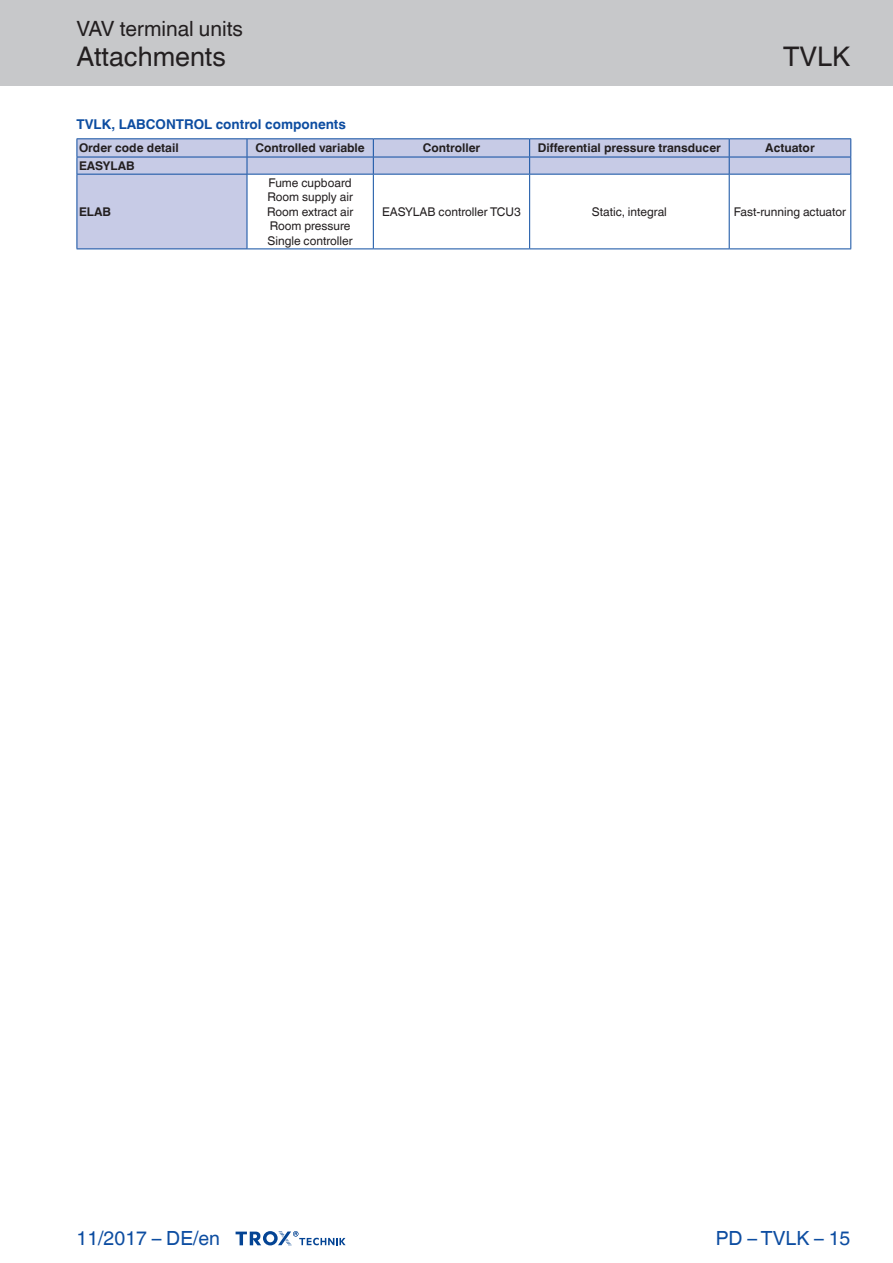
<style>
.page{position:relative;width:893px;height:1263px;background:#fff}
.page>*{position:absolute;margin:0;border:0;box-sizing:border-box;transform-origin:0 0}
.Navigation_2{font:27px "TROX Helvetica";color:#231f20}
.Navigation_3{font:27px "TROX Helvetica";color:#231f20}
.Navigation_1{font:21px "TROX Helvetica";color:#231f20}
.country{font:19.5px "TROX Helvetica";color:#0d4da1}
.pagina_li-re{font:19.5px "TROX Helvetica";color:#0d4da1}
.table_title{font:700 13.5px "TROX Helvetica";color:#0d4da1}
.table_head_h-centr_v{font:12px/14.4px "TROX Helvetica";color:#231f20}
.table_head_h-centr_v-2{font:700 12px "TROX Helvetica";color:#231f20}
.table_copy_h-cent_v{font:700 12px "TROX Helvetica";color:#231f20}
</style>
<div class="page">
<div style="left:0;top:0;width:893px;height:85px;background:#c7c8ca"></div>
<svg style="left:236px;top:1231px;width:110px;height:15px"></svg>
<svg style="left:78px;top:139px;width:772px;height:109px"></svg>
<svg style="left:373px;top:139px;width:1px;height:35px"></svg>
<svg style="left:529px;top:139px;width:1px;height:35px"></svg>
<svg style="left:729px;top:139px;width:1px;height:35px"></svg>
<hr style="left:247px;top:175px;width:1px;height:73px;background:#0d4da1">
<hr style="left:373px;top:175px;width:1px;height:73px;background:#0d4da1">
<hr style="left:529px;top:175px;width:1px;height:73px;background:#0d4da1">
<hr style="left:729px;top:175px;width:1px;height:73px;background:#0d4da1">
<svg style="left:247px;top:139px;width:1px;height:35px"></svg>
<hr style="left:247px;top:138px;width:126px;height:1px;background:#0d4da1">
<hr style="left:247px;top:157px;width:126px;height:1px;background:#0d4da1">
<hr style="left:373px;top:138px;width:157px;height:1px;background:#0d4da1">
<hr style="left:373px;top:157px;width:157px;height:1px;background:#0d4da1">
<hr style="left:530px;top:138px;width:199px;height:1px;background:#0d4da1">
<hr style="left:530px;top:157px;width:199px;height:1px;background:#0d4da1">
<hr style="left:729px;top:138px;width:122px;height:1px;background:#0d4da1">
<hr style="left:729px;top:157px;width:122px;height:1px;background:#0d4da1">
<svg style="left:850px;top:139px;width:1px;height:35px"></svg>
<hr style="left:77px;top:174px;width:170px;height:1px;background:#0d4da1">
<hr style="left:77px;top:174px;width:1px;height:74px;background:#0d4da1">
<hr style="left:77px;top:248px;width:170px;height:1px;background:#0d4da1">
<hr style="left:247px;top:174px;width:126px;height:1px;background:#0d4da1">
<hr style="left:247px;top:248px;width:126px;height:1px;background:#0d4da1">
<hr style="left:373px;top:174px;width:157px;height:1px;background:#0d4da1">
<hr style="left:373px;top:248px;width:157px;height:1px;background:#0d4da1">
<hr style="left:530px;top:174px;width:199px;height:1px;background:#0d4da1">
<hr style="left:530px;top:248px;width:199px;height:1px;background:#0d4da1">
<hr style="left:729px;top:174px;width:121px;height:1px;background:#0d4da1">
<hr style="left:729px;top:248px;width:122px;height:1px;background:#0d4da1">
<hr style="left:850px;top:174px;width:1px;height:74px;background:#0d4da1">
<hr style="left:77px;top:138px;width:170px;height:1px;background:#0d4da1">
<svg style="left:77px;top:138px;width:8px;height:36px"></svg>
<hr style="left:77px;top:157px;width:170px;height:1px;background:#0d4da1">
<p class="Navigation_1" style="left:77px;top:17px;width:168px">VAV terminal units</p>
<p class="Navigation_2" style="left:77px;top:41px;width:151px">Attachments</p>
<p class="Navigation_3" style="left:783px;top:41px;width:69px">TVLK</p>
<p class="table_title" style="left:77px;top:116px;width:271px">TVLK, LABCONTROL control components</p>
<p class="table_head_h-centr_v-2" style="left:79px;top:141px;width:101px">Order code detail</p>
<p class="table_head_h-centr_v-2" style="left:255px;top:141px;width:111px">Controlled variable</p>
<p class="table_head_h-centr_v-2" style="left:423px;top:141px;width:59px">Controller</p>
<p class="table_head_h-centr_v-2" style="left:538px;top:141px;width:185px">Differential pressure transducer</p>
<p class="table_head_h-centr_v-2" style="left:765px;top:141px;width:51px">Actuator</p>
<p class="table_copy_h-cent_v" style="left:79px;top:159px;width:57px">EASYLAB</p>
<p class="table_copy_h-cent_v" style="left:79px;top:205px;width:34px">ELAB</p>
<p class="table_head_h-centr_v" style="left:267px;top:176px;width:88px">Fume cupboard<br>Room supply air<br>Room extract air<br>Room pressure<br>Single controller</p>
<p class="table_head_h-centr_v" style="left:382px;top:204px;width:140px">EASYLAB controller TCU3</p>
<p class="table_head_h-centr_v" style="left:592px;top:204px;width:77px">Static, integral</p>
<p class="table_head_h-centr_v" style="left:734px;top:204px;width:114px">Fast-running actuator</p>
<p class="country" style="left:77px;top:1227px;width:145px">11/2017 – DE/en</p>
<p class="pagina_li-re" style="left:716px;top:1227px;width:136px">PD – TVLK – 15</p>
</div>
